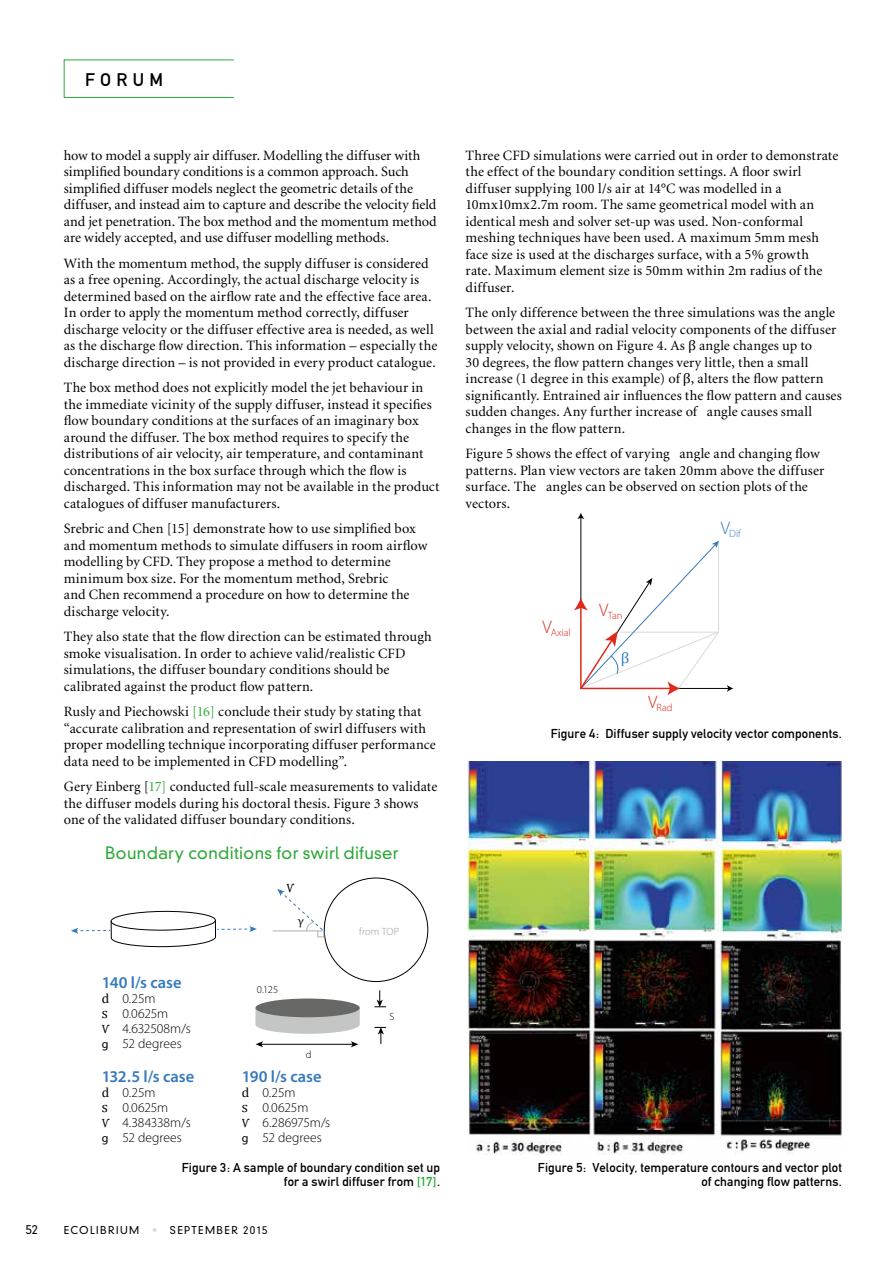
<style>
.page{position:relative;width:893px;height:1263px;background:#fff}
.page>*{position:absolute;margin:0;border:0;box-sizing:border-box;transform-origin:0 0}
.t1{font:18px "DIN Mittelschrift";letter-spacing:.3em;color:#000}
.t2{font:300 16.5px "DIN Neuzeit Grotesk";letter-spacing:.015em;color:#2ba835}
.t3{font:600 16.5px "Myriad Pro";color:#3679bc}
.t4{font:15.45px "Cambria Math";color:#3679bc}
.t5{font:14.25px/16.5px "Minion";letter-spacing:.01em;color:#000}
.t6{font:300 13.5px "Myriad Pro";color:#000}
.t7{font:12.75px/14.2px "DIN Mittelschrift";letter-spacing:.01em;color:#000;text-align:right}
.t8{font:300 12px "DIN Neuzeit Grotesk";color:#000}
.t9{font:12px "Cambria Math";color:#000}
.t10{font:300 10.65px "Myriad Pro";color:#dd2a1b}
.t11{font:300 10.65px "Myriad Pro";color:#3679bc}
.t12{font:300 10.5px "DIN Neuzeit Grotesk";letter-spacing:.13em;color:#000}
.t13{font:300 10.5px "Myriad Pro";letter-spacing:.015em;color:#989999}
.t14{font:300 10.5px "Myriad Pro";color:#000}
.s1{color:#2ba835}
.s2{font-family:"Cambria Math";font-weight:400}
.s3{font-family:"Cambria Math";font-weight:400;font-size:12px}
.s4{font-weight:400;font-size:12px}
.s5{color:#dadada}
.s6{font-family:"Cambria Math"}
</style>
<div class="page">
<div style="left:64px;top:60px;width:170px;height:38px;border:1px solid #2ba835"></div>
<svg style="left:374px;top:990px;width:12px;height:17px"></svg>
<svg style="left:374px;top:1027px;width:12px;height:17px"></svg>
<img style="left:467px;top:761px;width:375px;height:394px">
<hr style="left:580px;top:517px;width:1px;height:86px;background:#000">
<svg style="left:577px;top:513px;width:7px;height:6px"></svg>
<hr style="left:671px;top:688px;width:58px;height:1px;background:#000">
<svg style="left:727px;top:685px;width:6px;height:7px"></svg>
<svg style="left:574px;top:541px;width:146px;height:154px"></svg>
<svg style="left:71px;top:889px;width:289px;height:159px"></svg>
<p class="t1" style="left:85px;top:69px;width:80px">FORUM</p>
<p class="t5" style="left:64px;top:147px;width:374px">how to model a supply air diffuser. Modelling the diffuser with simplified boundary conditions is a common approach. Such simplified diffuser models neglect the geometric details of the diffuser, and instead aim to capture and describe the velocity field and jet penetration. The box method and the momentum method are widely accepted, and use diffuser modelling methods.</p>
<p class="t5" style="left:64px;top:255px;width:375px">With the momentum method, the supply diffuser is considered as a free opening. Accordingly, the actual discharge velocity is determined based on the airflow rate and the effective face area.<br>In order to apply the momentum method correctly, diffuser discharge velocity or the diffuser effective area is needed, as well as the discharge flow direction. This information – especially the discharge direction – is not provided in every product catalogue.</p>
<p class="t5" style="left:64px;top:380px;width:377px">The box method does not explicitly model the jet behaviour in the immediate vicinity of the supply diffuser, instead it specifies flow boundary conditions at the surfaces of an imaginary box around the diffuser. The box method requires to specify the distributions of air velocity, air temperature, and contaminant concentrations in the box surface through which the flow is discharged. This information may not be available in the product catalogues of diffuser manufacturers.</p>
<p class="t5" style="left:64px;top:521px;width:365px">Srebric and Chen [15] demonstrate how to use simplified box and momentum methods to simulate diffusers in room airflow modelling by CFD. They propose a method to determine minimum box size. For the momentum method, Srebric<br>and Chen recommend a procedure on how to determine the discharge velocity.</p>
<p class="t5" style="left:64px;top:629px;width:370px">They also state that the flow direction can be estimated through smoke visualisation. In order to achieve valid/realistic CFD simulations, the diffuser boundary conditions should be calibrated against the product flow pattern.</p>
<p class="t5" style="left:64px;top:704px;width:374px">Rusly and Piechowski <span class="s1">[16]</span> conclude their study by stating that “accurate calibration and representation of swirl diffusers with proper modelling technique incorporating diffuser performance data need to be implemented in CFD modelling”.</p>
<p class="t5" style="left:64px;top:779px;width:375px">Gery Einberg [<span class="s1">17]</span> conducted full-scale measurements to validate the diffuser models during his doctoral thesis. Figure 3 shows one of the validated diffuser boundary conditions.</p>
<p class="t2" style="left:105px;top:843px;width:295px">Boundary conditions for swirl difuser</p>
<p class="t9" style="left:286px;top:881px;width:9px">Ѵ</p>
<p class="t9" style="left:298px;top:913px;width:8px">γ</p>
<p class="t13" style="left:359px;top:925px;width:41px">from TOP</p>
<p class="t3" style="left:102px;top:973px;width:81px">140 l/s case</p>
<p class="t6" style="left:102px;top:991px;width:55px"><span class="s2">d</span> 0.25m</p>
<p class="t6" style="left:122px;top:1006px;width:47px">0.0625m</p>
<p class="t6" style="left:102px;top:1021px;width:90px"><span class="s3">Ѵ</span> 4.632508m/s</p>
<p class="t6" style="left:102px;top:1036px;width:81px"><span class="s4">g</span> 52 degrees</p>
<p class="t3" style="left:102px;top:1068px;width:94px">132.5 l/s case</p>
<p class="t6" style="left:102px;top:1085px;width:55px"><span class="s2">d</span> 0.25m</p>
<p class="t6" style="left:122px;top:1100px;width:47px">0.0625m</p>
<p class="t6" style="left:102px;top:1115px;width:90px"><span class="s3">Ѵ</span> 4.384338m/s</p>
<p class="t6" style="left:102px;top:1130px;width:81px"><span class="s4">g</span> 52 degrees</p>
<p class="t14" style="left:257px;top:984px;width:23px">0.125</p>
<p class="t14" style="left:389px;top:1011px;width:6px">S</p>
<p class="t14" style="left:306px;top:1048px;width:7px">d</p>
<p class="t3" style="left:242px;top:1068px;width:81px">190 l/s case</p>
<p class="t6" style="left:242px;top:1085px;width:55px"><span class="s2">d</span> 0.25m</p>
<p class="t6" style="left:262px;top:1100px;width:47px">0.0625m</p>
<p class="t6" style="left:242px;top:1115px;width:90px"><span class="s3">Ѵ</span> 6.286975m/s</p>
<p class="t6" style="left:242px;top:1130px;width:81px"><span class="s4">g</span> 52 degrees</p>
<p class="t7" style="left:182px;top:1160px;width:260px">Figure 3: A sample of boundary condition set up for a swirl diffuser from <span class="s1">[17]</span>.</p>
<p class="t8" style="left:26px;top:1222px;width:14px">52</p>
<p class="t12" style="left:64px;top:1223px;width:205px">ECOLIBRIUM <span class="s5">•</span> SEPTEMBER 2015</p>
<p class="t5" style="left:466px;top:147px;width:374px">Three CFD simulations were carried out in order to demonstrate the effect of the boundary condition settings. A floor swirl diffuser supplying 100 l/s air at 14°C was modelled in a 10mx10mx2.7m room. The same geometrical model with an identical mesh and solver set-up was used. Non-conformal meshing techniques have been used. A maximum 5mm mesh face size is used at the discharges surface, with a 5% growth<br>rate. Maximum element size is 50mm within 2m radius of the diffuser.</p>
<p class="t5" style="left:466px;top:305px;width:378px">The only difference between the three simulations was the angle between the axial and radial velocity components of the diffuser supply velocity, shown on Figure 4. As <span class="s6">β</span> angle changes up to<br>30 degrees, the flow pattern changes very little, then a small increase (1 degree in this example) of <span class="s6">β</span>, alters the flow pattern significantly. Entrained air influences the flow pattern and causes sudden changes. Any further increase of β angle causes small changes in the flow pattern.</p>
<p class="t5" style="left:466px;top:446px;width:360px">Figure 5 shows the effect of varying β angle and changing flow patterns. Plan view vectors are taken 20mm above the diffuser surface. The β angles can be observed on section plots of the vectors.</p>
<p class="t10" style="left:542px;top:627px;width:30px"><sup>V</sup>Axial</p>
<p class="t10" style="left:599px;top:609px;width:25px"><sup>V</sup>Tan</p>
<p class="t4" style="left:621px;top:648px;width:10px">β</p>
<p class="t10" style="left:648px;top:701px;width:26px"><sup>V</sup>Rad</p>
<p class="t11" style="left:721px;top:528px;width:22px"><sup>V</sup>Dif</p>
<p class="t7" style="left:551px;top:726px;width:293px">Figure 4: Diffuser supply velocity vector components.</p>
<p class="t7" style="left:538px;top:1160px;width:305px">Figure 5: Velocity, temperature contours and vector plot of changing flow patterns.</p>
</div>
